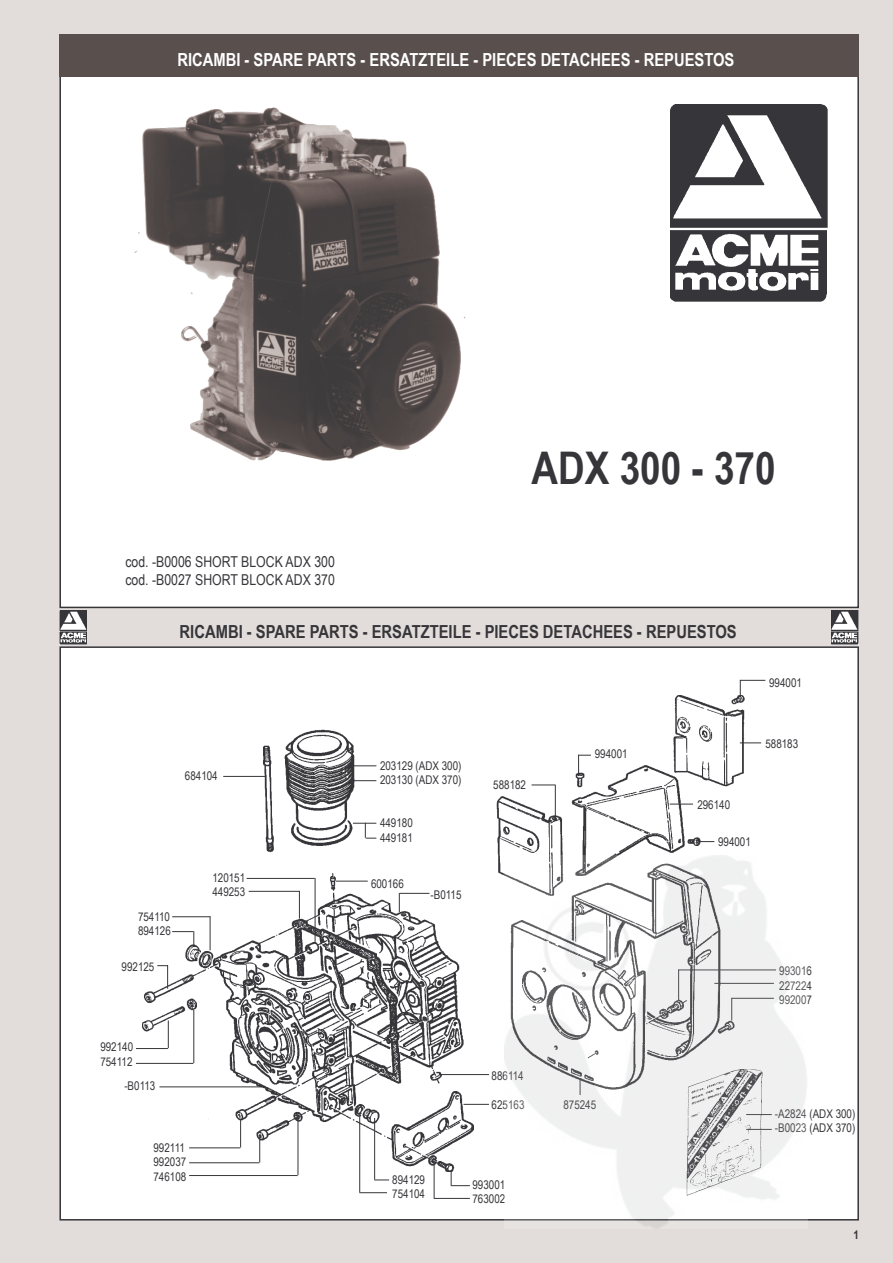
<style>
.page{position:relative;width:893px;height:1263px;background:#e2ddda}
.page>*{position:absolute;margin:0;border:0;box-sizing:border-box;transform-origin:0 0}
.t1{font:700 45px "Arial Narrow";color:#363539}
.t2{font:700 18px "Arial Narrow";color:#363539}
.t3{font:700 18px "Arial Narrow";color:#fff}
.t4{font:15px/18px "Arial Narrow";color:#363539}
.t5{font:12px/14.4px "Arial Narrow";color:#363539}
.t6{font:700 12px "Arial Narrow";color:#363539}
</style>
<div class="page">
<div style="left:60px;top:35px;width:798px;height:572px;background:#fff"></div>
<div style="left:60px;top:647px;width:798px;height:573px;background:#fff"></div>
<img style="left:60px;top:610px;width:27px;height:34px">
<div style="left:831px;top:610px;width:28px;height:34px;background:#969597"></div>
<img style="left:831px;top:610px;width:27px;height:34px">
<img style="left:142px;top:695px;width:602px;height:477px">
<div style="left:59px;top:34px;width:800px;height:43px;background:#59504e"></div>
<img style="left:670px;top:104px;width:157px;height:197px">
<hr style="left:159px;top:1086px;width:103px;height:1px;background:#363539">
<svg style="left:670px;top:804px;width:23px;height:1px"></svg>
<hr style="left:223px;top:776px;width:43px;height:1px;background:#363539">
<svg style="left:740px;top:680px;width:25px;height:17px"></svg>
<svg style="left:740px;top:742px;width:21px;height:1px"></svg>
<svg style="left:699px;top:841px;width:15px;height:1px"></svg>
<svg style="left:578px;top:755px;width:13px;height:21px"></svg>
<svg style="left:532px;top:784px;width:23px;height:1px"></svg>
<hr style="left:555px;top:784px;width:1px;height:32px;background:#363539">
<svg style="left:351px;top:765px;width:25px;height:1px"></svg>
<svg style="left:351px;top:780px;width:25px;height:1px"></svg>
<svg style="left:353px;top:823px;width:23px;height:16px"></svg>
<hr style="left:315px;top:878px;width:1px;height:66px;background:#363539">
<hr style="left:247px;top:878px;width:68px;height:1px;background:#363539">
<hr style="left:249px;top:891px;width:51px;height:1px;background:#363539">
<svg style="left:299px;top:892px;width:1px;height:26px"></svg>
<hr style="left:336px;top:881px;width:32px;height:1px;background:#363539">
<svg style="left:399px;top:893px;width:30px;height:19px"></svg>
<hr style="left:440px;top:1074px;width:49px;height:1px;background:#363539">
<svg style="left:464px;top:1104px;width:25px;height:1px"></svg>
<svg style="left:451px;top:1170px;width:19px;height:16px"></svg>
<hr style="left:434px;top:1198px;width:36px;height:1px;background:#363539">
<hr style="left:434px;top:1162px;width:1px;height:36px;background:#363539">
<svg style="left:374px;top:1179px;width:15px;height:1px"></svg>
<hr style="left:374px;top:1118px;width:1px;height:61px;background:#363539">
<svg style="left:359px;top:1192px;width:28px;height:1px"></svg>
<hr style="left:359px;top:1116px;width:1px;height:76px;background:#363539">
<hr style="left:189px;top:1147px;width:51px;height:1px;background:#363539">
<svg style="left:240px;top:1120px;width:1px;height:27px"></svg>
<hr style="left:189px;top:1162px;width:70px;height:1px;background:#363539">
<svg style="left:259px;top:1137px;width:1px;height:25px"></svg>
<hr style="left:189px;top:1175px;width:109px;height:1px;background:#363539">
<hr style="left:298px;top:1118px;width:1px;height:57px;background:#363539">
<hr style="left:136px;top:1048px;width:32px;height:1px;background:#363539">
<svg style="left:168px;top:1020px;width:1px;height:28px"></svg>
<hr style="left:136px;top:1063px;width:57px;height:1px;background:#363539">
<hr style="left:193px;top:1010px;width:1px;height:53px;background:#363539">
<svg style="left:157px;top:965px;width:11px;height:24px"></svg>
<hr style="left:172px;top:916px;width:38px;height:1px;background:#363539">
<hr style="left:210px;top:916px;width:1px;height:34px;background:#363539">
<svg style="left:172px;top:931px;width:22px;height:15px"></svg>
<img style="left:134px;top:107px;width:332px;height:354px">
<img style="left:505px;top:855px;width:303px;height:366px">
<p class="t3" style="left:177px;top:46px;width:559px">RICAMBI - SPARE PARTS - ERSATZTEILE - PIECES DETACHEES - REPUESTOS</p>
<p class="t4" style="left:125px;top:552px;width:211px">cod. -B0006 SHORT BLOCK ADX 300 cod. -B0027 SHORT BLOCK ADX 370</p>
<p class="t1" style="left:532px;top:434px;width:246px">ADX 300 - 370</p>
<p class="t2" style="left:180px;top:618px;width:559px">RICAMBI - SPARE PARTS - ERSATZTEILE - PIECES DETACHEES - REPUESTOS</p>
<p class="t5" style="left:769px;top:675px;width:34px">994001</p>
<p class="t5" style="left:138px;top:909px;width:34px">754110<br>894126</p>
<p class="t5" style="left:122px;top:959px;width:34px">992125</p>
<p class="t5" style="left:185px;top:768px;width:34px">684104</p>
<p class="t5" style="left:380px;top:758px;width:83px">203129 (ADX 300)<br>203130 (ADX 370)</p>
<p class="t5" style="left:380px;top:815px;width:34px">449180<br>449181</p>
<p class="t5" style="left:212px;top:870px;width:34px">120151<br>449253</p>
<p class="t5" style="left:371px;top:876px;width:34px">600166</p>
<p class="t5" style="left:431px;top:887px;width:33px">-B0115</p>
<p class="t5" style="left:493px;top:777px;width:34px">588182</p>
<p class="t5" style="left:100px;top:1039px;width:34px">992140<br>754112</p>
<p class="t5" style="left:124px;top:1078px;width:33px">-B0113</p>
<p class="t5" style="left:154px;top:1140px;width:34px;text-align:justify">992111<br>992037<br>746108</p>
<p class="t5" style="left:392px;top:1172px;width:34px">894129<br>754104</p>
<p class="t5" style="left:492px;top:1068px;width:34px">886114</p>
<p class="t5" style="left:492px;top:1097px;width:34px">625163</p>
<p class="t5" style="left:472px;top:1177px;width:34px">993001<br>763002</p>
<p class="t5" style="left:595px;top:746px;width:34px">994001</p>
<p class="t5" style="left:563px;top:1097px;width:34px">875245</p>
<p class="t5" style="left:765px;top:736px;width:34px">588183</p>
<p class="t5" style="left:697px;top:797px;width:34px">296140</p>
<p class="t5" style="left:718px;top:834px;width:34px">994001</p>
<p class="t5" style="left:779px;top:963px;width:34px;text-align:justify">993016<br>227224<br>992007</p>
<p class="t5" style="left:775px;top:1106px;width:82px">-A2824 (ADX 300) -B0023 (ADX 370)</p>
<p class="t6" style="left:853px;top:1226px;width:7px">1</p>
</div>
